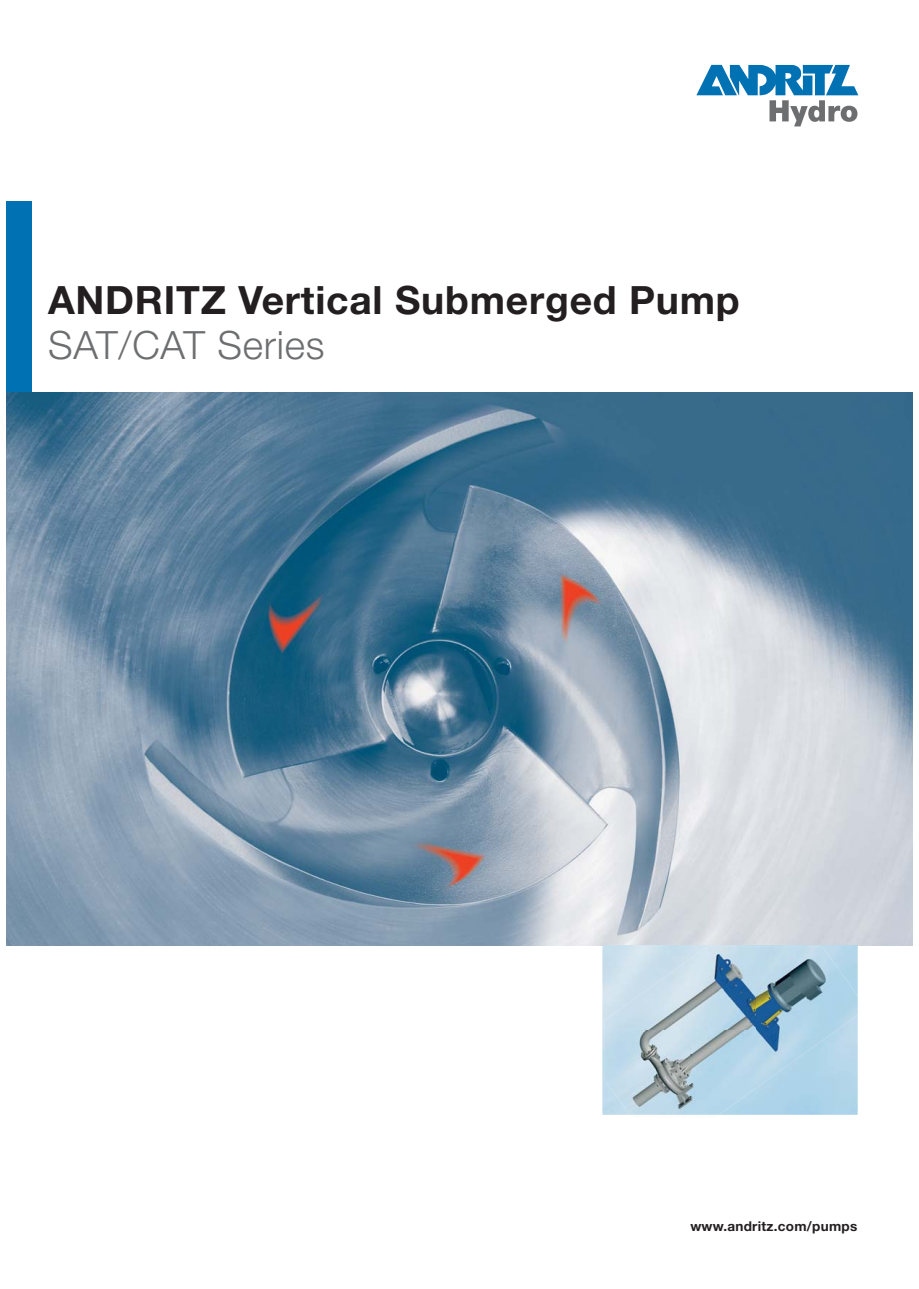
<style>
.page{position:relative;width:919px;height:1289px;background:#fff}
.page>*{position:absolute;margin:0;border:0;box-sizing:border-box;transform-origin:0 0}
.t1{font:700 39px "Helvetica Neue";letter-spacing:.02em;color:#231f20}
.t2{font:300 39px "Helvetica Neue";letter-spacing:.02em;color:#6d6e70}
.t3{font:700 13.5px "Helvetica Neue";letter-spacing:.02em;color:#231f20}
</style>
<div class="page">
<div style="left:6px;top:201px;width:26px;height:191px;background:#0072b4"></div>
<img style="left:6px;top:392px;width:906px;height:553px">
<svg style="left:696px;top:65px;width:162px;height:61px"></svg>
<img style="left:602px;top:945px;width:255px;height:169px">
<img style="left:857px;top:995px;width:1px;height:20px">
<img style="left:604px;top:946px;width:152px;height:168px">
<img style="left:756px;top:946px;width:101px;height:126px">
<img style="left:756px;top:1072px;width:23px;height:17px">
<p class="t1" style="left:48px;top:286px;width:693px">ANDRITZ Vertical Submerged Pump</p>
<p class="t2" style="left:48px;top:331px;width:278px">SAT/CAT Series</p>
<p class="t3" style="left:690px;top:1220px;width:168px">www.andritz.com/pumps</p>
</div>
